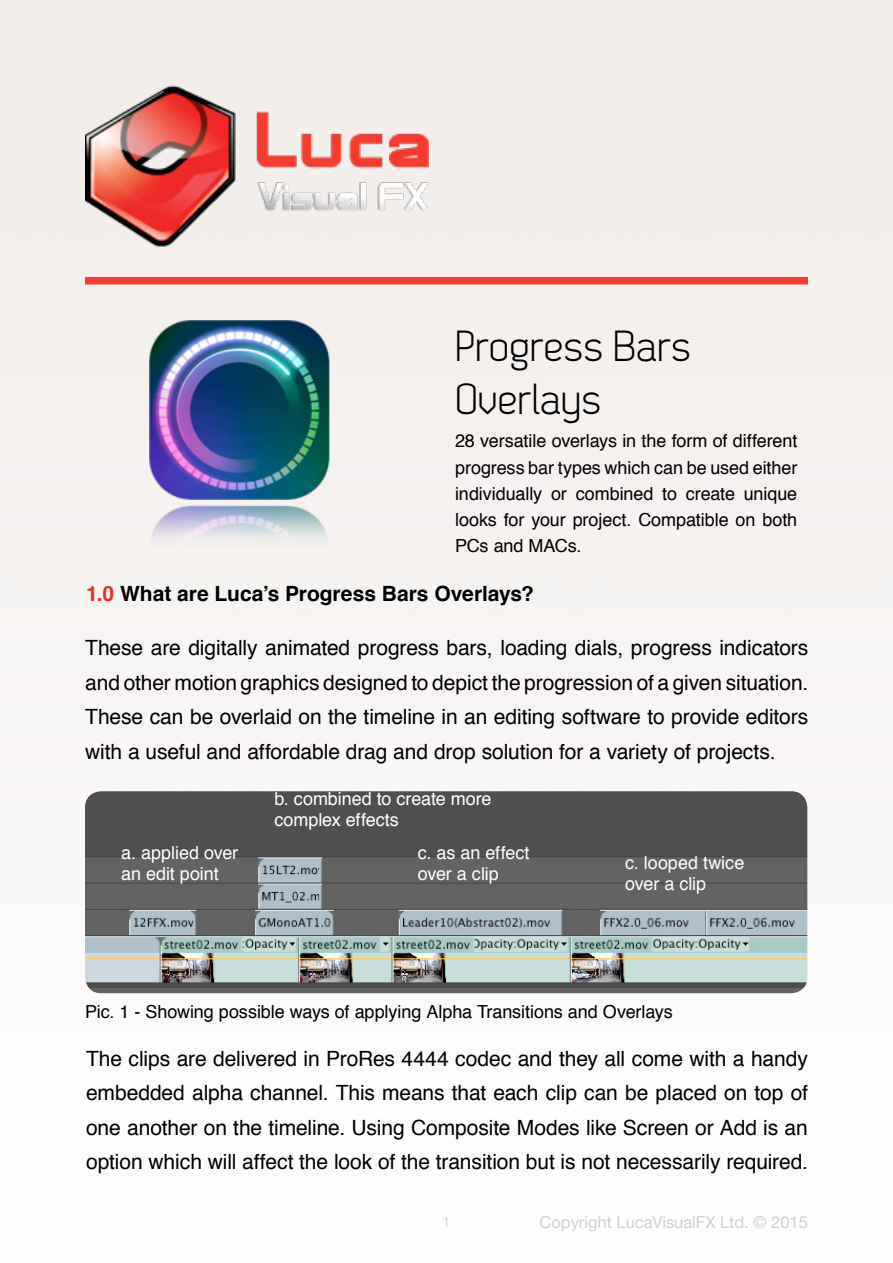
<style>
.page{position:relative;width:893px;height:1263px;background:#fff}
.page>*{position:absolute;margin:0;border:0;box-sizing:border-box;transform-origin:0 0}
.t1{font:43.5px/52.2px "Dekar";color:#000}
.t2{font:21px/34.5px "Helvetica";letter-spacing:-.005em;color:#000;text-align:justify}
.t3{font:700 21px "Helvetica";color:#000}
.t4{font:18px/26.2px "Helvetica";letter-spacing:-.005em;color:#000;text-align:justify}
.t5{font:18px/21.6px "Helvetica";letter-spacing:-.005em;color:#fff}
.t6{font:16.5px "Helvetica Neue";color:#cecfd1}
.t7{font:300 15px "Helvetica Neue";color:#cecfd1}
.s1{color:#e43125}
</style>
<div class="page">
<div style="left:0;top:0;width:893px;height:994px;background:#f5f1f0"></div>
<img style="left:85px;top:30px;width:343px;height:227px">
<div style="left:85px;top:277px;width:723px;height:7px;background:#f83b31"></div>
<img style="left:85px;top:791px;width:722px;height:202px">
<img style="left:149px;top:320px;width:183px;height:227px">
<h1 class="t1" style="left:455px;top:322px;width:237px">Progress Bars<br>Overlays</h1>
<p class="t4" style="left:455px;top:428px;width:344px">28 versatile overlays in the form of different progress bar types which can be used either individually or combined to create unique looks for your project. Compatible on both PCs and MACs.</p>
<p class="t3" style="left:86px;top:577px;width:449px"><span class="s1">1.0</span> What are Luca’s Progress Bars Overlays?</p>
<p class="t2" style="left:85px;top:631px;width:725px">These are digitally animated progress bars, loading dials, progress indicators and other motion graphics designed to depict the progression of a given situation.<br>These can be overlaid on the timeline in an editing software to provide editors with a useful and affordable drag and drop solution for a variety of projects.</p>
<p class="t5" style="left:121px;top:842px;width:119px">a. applied over an edit point</p>
<p class="t5" style="left:274px;top:788px;width:219px">b. combined to create more complex effects</p>
<p class="t5" style="left:418px;top:842px;width:113px">c. as an effect over a clip</p>
<p class="t5" style="left:625px;top:852px;width:121px">c. looped twice over a clip</p>
<p class="t4" style="left:85px;top:999px;width:589px">Pic. 1 - Showing possible ways of applying Alpha Transitions and Overlays</p>
<p class="t2" style="left:86px;top:1042px;width:723px">The clips are delivered in ProRes 4444 codec and they all come with a handy embedded alpha channel. This means that each clip can be placed on top of one another on the timeline. Using Composite Modes like Screen or Add is an option which will affect the look of the transition but is not necessarily required.</p>
<p class="t7" style="left:442px;top:1210px;width:10px">1</p>
<p class="t6" style="left:539px;top:1210px;width:270px">Copyright LucaVisualFX Ltd. © 2015</p>
</div>
